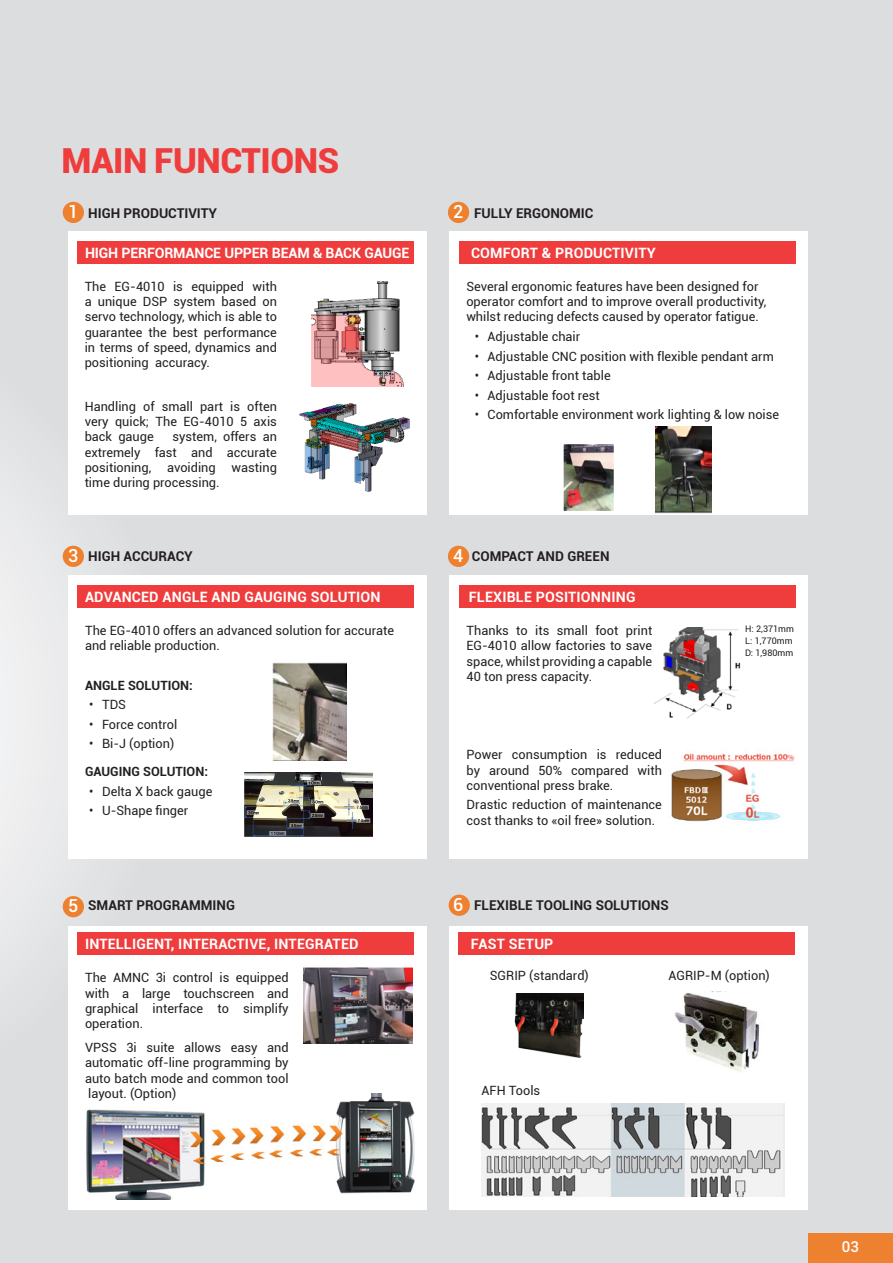
<style>
.page{position:relative;width:893px;height:1263px;background:#dcdddf}
.page>*{position:absolute;margin:0;border:0;box-sizing:border-box;transform-origin:0 0}
.t1{font:900 34.5px "Roboto";letter-spacing:-.01em;color:#ee3d3c}
.t2{font:500 18px "Roboto";color:#fff}
.t3{font:500 15px "Roboto";color:#fff}
.t4{font:700 15px "Arial";color:#231f20}
.t5{font:700 14.25px "Roboto";letter-spacing:.01em;color:#fff}
.t6{font:700 14.25px "Roboto";letter-spacing:-.01em;color:#fff}
.t7{font:700 13.5px "Roboto";color:#231f20}
.t8{font:12.75px/15.3px "Roboto";color:#231f20;text-align:justify}
.t9{font:700 12.75px "Roboto";color:#231f20}
.t10{font:9px "Roboto";color:#231f20}
</style>
<div class="page">
<svg style="left:0;top:471px;width:176px;height:485px"></svg>
<div style="left:808px;top:1233px;width:85px;height:30px;background:#ee8130"></div>
<div style="left:450px;top:575px;width:358px;height:283px;background:#fff"></div>
<div style="left:450px;top:232px;width:358px;height:282px;background:#fff"></div>
<div style="left:68px;top:575px;width:358px;height:283px;background:#fff"></div>
<div style="left:450px;top:926px;width:358px;height:283px;background:#fff"></div>
<div style="left:68px;top:926px;width:358px;height:283px;background:#fff"></div>
<div style="left:68px;top:232px;width:358px;height:282px;background:#fff"></div>
<div style="left:77px;top:241px;width:337px;height:23px;background:#ee3d3c"></div>
<div style="left:459px;top:241px;width:337px;height:23px;background:#ee3d3c"></div>
<div style="left:77px;top:585px;width:337px;height:23px;background:#ee3d3c"></div>
<div style="left:458px;top:932px;width:337px;height:23px;background:#ee3d3c"></div>
<div style="left:77px;top:932px;width:337px;height:23px;background:#ee3d3c"></div>
<div style="left:459px;top:585px;width:337px;height:22px;background:#ee3d3c"></div>
<div style="left:448px;top:202px;width:21px;height:21px;background:#ee8130;border-radius:50%"></div>
<div style="left:63px;top:546px;width:21px;height:21px;background:#ee8130;border-radius:50%"></div>
<div style="left:449px;top:894px;width:21px;height:22px;background:#ee8130;border-radius:50%"></div>
<div style="left:63px;top:202px;width:21px;height:21px;background:#ee8130;border-radius:50%"></div>
<div style="left:63px;top:896px;width:21px;height:21px;background:#ee8130;border-radius:50%"></div>
<div style="left:448px;top:546px;width:21px;height:21px;background:#ee8130;border-radius:50%"></div>
<img style="left:299px;top:403px;width:111px;height:89px">
<img style="left:311px;top:281px;width:93px;height:106px">
<img style="left:656px;top:427px;width:55px;height:87px">
<img style="left:565px;top:445px;width:48px;height:65px">
<div style="left:561px;top:441px;width:56px;height:73px;border:3px solid #fff"></div>
<img style="left:272px;top:663px;width:74px;height:97px">
<img style="left:244px;top:772px;width:128px;height:64px">
<img style="left:671px;top:751px;width:123px;height:71px">
<img style="left:653px;top:628px;width:88px;height:91px">
<img style="left:303px;top:967px;width:109px;height:76px">
<img style="left:482px;top:1104px;width:302px;height:93px">
<img style="left:514px;top:994px;width:70px;height:63px">
<img style="left:674px;top:991px;width:86px;height:81px">
<img style="left:86px;top:1102px;width:329px;height:97px">
<img style="left:340px;top:1093px;width:70px;height:9px">
<p class="t1" style="left:62px;top:137px;width:279px">MAIN FUNCTIONS</p>
<p class="t7" style="left:88px;top:203px;width:130px">HIGH PRODUCTIVITY</p>
<p class="t7" style="left:474px;top:203px;width:121px">FULLY ERGONOMIC</p>
<p class="t2" style="left:68px;top:199px;width:12px">1</p>
<p class="t2" style="left:453px;top:199px;width:12px">2</p>
<p class="t6" style="left:85px;top:243px;width:326px">HIGH PERFORMANCE UPPER BEAM &amp; BACK GAUGE</p>
<p class="t5" style="left:471px;top:243px;width:186px">COMFORT &amp; PRODUCTIVITY</p>
<p class="t8" style="left:85px;top:278px;width:194px">The EG-4010 is equipped with a unique DSP system based on servo technology, which is able to guarantee the best performance in terms of speed, dynamics and positioning accuracy.</p>
<p class="t8" style="left:85px;top:398px;width:194px">Handling of small part is often very quick; The EG-4010 5 axis back gauge</p>
<p class="t8" style="left:85px;top:429px;width:194px;text-indent:88px">system, offers an extremely fast and accurate positioning, avoiding wasting time during processing.</p>
<p class="t8" style="left:466px;top:278px;width:301px;text-align:left">Several ergonomic features have been designed for operator comfort and to improve overall productivity, whilst reducing defects caused by operator fatigue.</p>
<p class="t8" style="left:475px;top:328px;width:107px">• Adjustable chair</p>
<p class="t8" style="left:475px;top:348px;width:301px">• Adjustable CNC position with flexible pendant arm</p>
<p class="t8" style="left:475px;top:367px;width:137px">• Adjustable front table</p>
<p class="t8" style="left:475px;top:387px;width:127px">• Adjustable foot rest</p>
<p class="t8" style="left:475px;top:406px;width:306px">• Comfortable environment work lighting &amp; low noise</p>
<p class="t2" style="left:68px;top:543px;width:12px">3</p>
<p class="t7" style="left:88px;top:547px;width:106px">HIGH ACCURACY</p>
<p class="t2" style="left:453px;top:543px;width:12px">4</p>
<p class="t7" style="left:472px;top:547px;width:139px">COMPACT AND GREEN</p>
<p class="t5" style="left:85px;top:587px;width:297px">ADVANCED ANGLE AND GAUGING SOLUTION</p>
<p class="t4" style="left:85px;top:592px;width:7px">•</p>
<p class="t5" style="left:469px;top:587px;width:168px">FLEXIBLE POSITIONNING</p>
<p class="t8" style="left:85px;top:622px;width:311px">The EG-4010 offers an advanced solution for accurate and reliable production.</p>
<p class="t9" style="left:85px;top:676px;width:109px">ANGLE SOLUTION:</p>
<p class="t8" style="left:89px;top:696px;width:38px">• TDS</p>
<p class="t8" style="left:89px;top:716px;width:90px">• Force control</p>
<p class="t8" style="left:89px;top:735px;width:86px">• Bi-J (option)</p>
<p class="t9" style="left:85px;top:763px;width:124px">GAUGING SOLUTION:</p>
<p class="t8" style="left:89px;top:783px;width:125px">• Delta X back gauge</p>
<p class="t8" style="left:89px;top:803px;width:100px">• U-Shape finger</p>
<p class="t8" style="left:467px;top:622px;width:187px">Thanks to its small foot print EG-4010 allow factories to save space, whilst providing a capable 40 ton press capacity.</p>
<p class="t8" style="left:467px;top:747px;width:197px">Power consumption is reduced by around 50% compared with conventional press brake.</p>
<p class="t8" style="left:467px;top:797px;width:197px">Drastic reduction of maintenance cost thanks to «oil free» solution.</p>
<p class="t10" style="left:745px;top:623px;width:50px">H: 2,371mm</p>
<p class="t10" style="left:745px;top:635px;width:49px">L: 1,770mm</p>
<p class="t10" style="left:745px;top:647px;width:49px">D: 1,980mm</p>
<p class="t2" style="left:68px;top:893px;width:12px">5</p>
<p class="t7" style="left:88px;top:896px;width:148px">SMART PROGRAMMING</p>
<p class="t2" style="left:453px;top:892px;width:12px">6</p>
<p class="t7" style="left:474px;top:896px;width:196px">FLEXIBLE TOOLING SOLUTIONS</p>
<p class="t5" style="left:85px;top:934px;width:275px">INTELLIGENT, INTERACTIVE, INTEGRATED</p>
<p class="t5" style="left:471px;top:934px;width:84px">FAST SETUP</p>
<p class="t8" style="left:85px;top:970px;width:205px">The AMNC 3i control is equipped with a large touchscreen and graphical interface to simplify operation.</p>
<p class="t8" style="left:85px;top:1039px;width:205px">VPSS 3i suite allows easy and automatic off-line programming by auto batch mode and common tool layout. (Option)</p>
<p class="t8" style="left:490px;top:967px;width:100px">SGRIP (standard)</p>
<p class="t8" style="left:482px;top:1082px;width:60px">AFH Tools</p>
<p class="t8" style="left:668px;top:967px;width:103px">AGRIP-M (option)</p>
<p class="t3" style="left:842px;top:1236px;width:19px">03</p>
</div>
